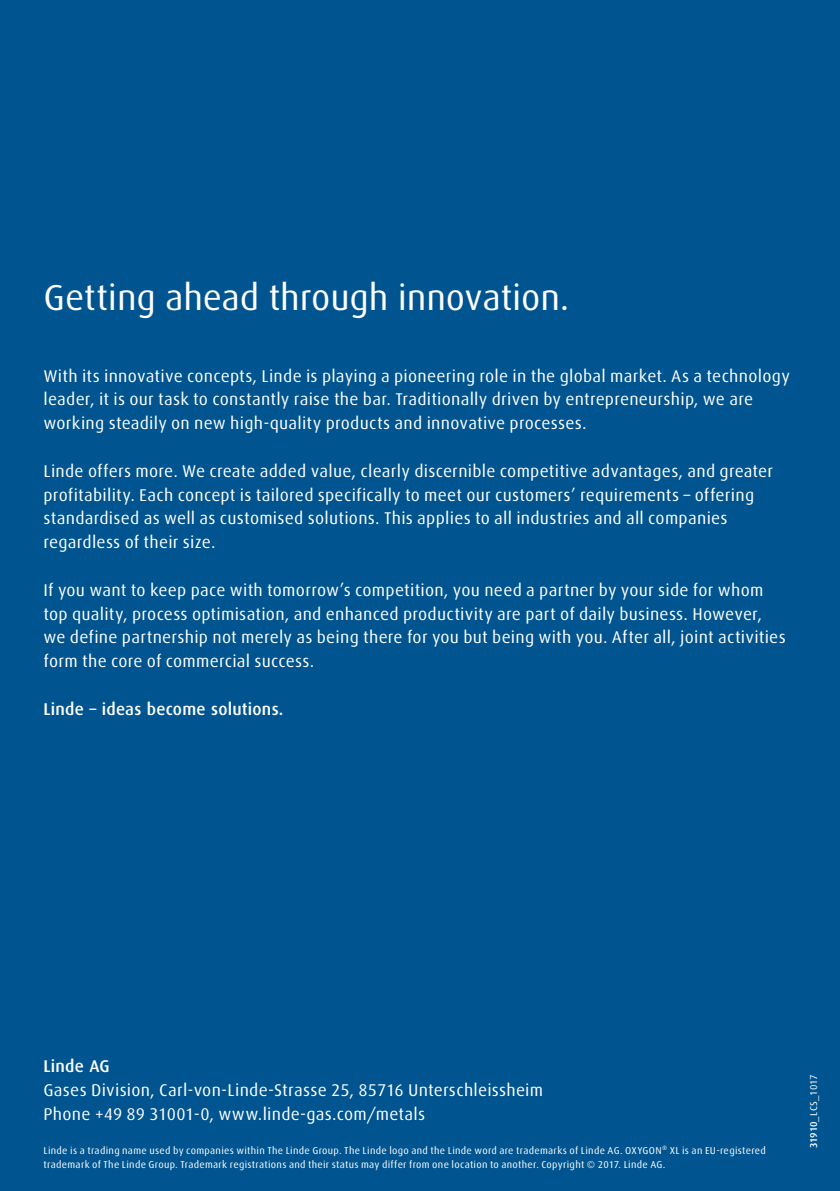
<style>
.page{position:relative;width:840px;height:1191px;background:#fff}
.page>*{position:absolute;margin:0;border:0;box-sizing:border-box;transform-origin:0 0}
.t1{font:36px "Linde Dax Global";letter-spacing:-.005em;color:#fff}
.t2{font:17px/23.8px "Linde Dax Global";letter-spacing:.015em;color:#fff}
.t3{font:500 17px "Linde Dax Global";letter-spacing:.015em;color:#fff}
.t4{font:10px/14px "Linde Dax Global";letter-spacing:.025em;color:#fff}
.s1{font-weight:500}
</style>
<div class="page">
<div style="left:0;top:0;width:839px;height:1191px;background:#005590"></div>
<h1 class="t1" style="left:43px;top:277px;width:527px">Getting ahead through innovation.</h1>
<p class="t2" style="left:43px;top:364px;width:747px">With its innovative concepts, Linde is playing a pioneering role in the global market. As a technology leader, it is our task to constantly raise the bar. Traditionally driven by entrepreneurship, we are working steadily on new high-quality products and innovative processes.</p>
<p class="t2" style="left:43px;top:459px;width:730px">Linde offers more. We create added value, clearly discernible competitive advantages, and greater profitability. Each concept is tailored specifically to meet our customers’ requirements – offering standardised as well as customised solutions. This applies to all industries and all companies regardless of their size.</p>
<p class="t2" style="left:43px;top:578px;width:743px">If you want to keep pace with tomorrow’s competition, you need a partner by your side for whom top quality, process optimisation, and enhanced productivity are part of daily business. However, we define partnership not merely as being there for you but being with you. After all, joint activities form the core of commercial success.</p>
<p class="t3" style="left:43px;top:699px;width:241px">Linde – ideas become solutions.</p>
<p class="t3" style="left:43px;top:1056px;width:68px">Linde AG</p>
<p class="t2" style="left:43px;top:1078px;width:501px">Gases Division, Carl-von-Linde-Strasse 25, 85716 Unterschleissheim<br>Phone +49 89 31001-0, www.linde-gas.com/metals</p>
<p class="t4" style="left:806px;top:1148px;width:75px;rotate:-90deg"><span class="s1">31910</span>_LCS_1017</p>
<p class="t4" style="left:43px;top:1143px;width:723px">Linde is a trading name used by companies within The Linde Group. The Linde logo and the Linde word are trademarks of Linde AG. OXYGON® XL is an EU-registered trademark of The Linde Group. Trademark registrations and their status may differ from one location to another. Copyright © 2017. Linde AG.</p>
</div>
